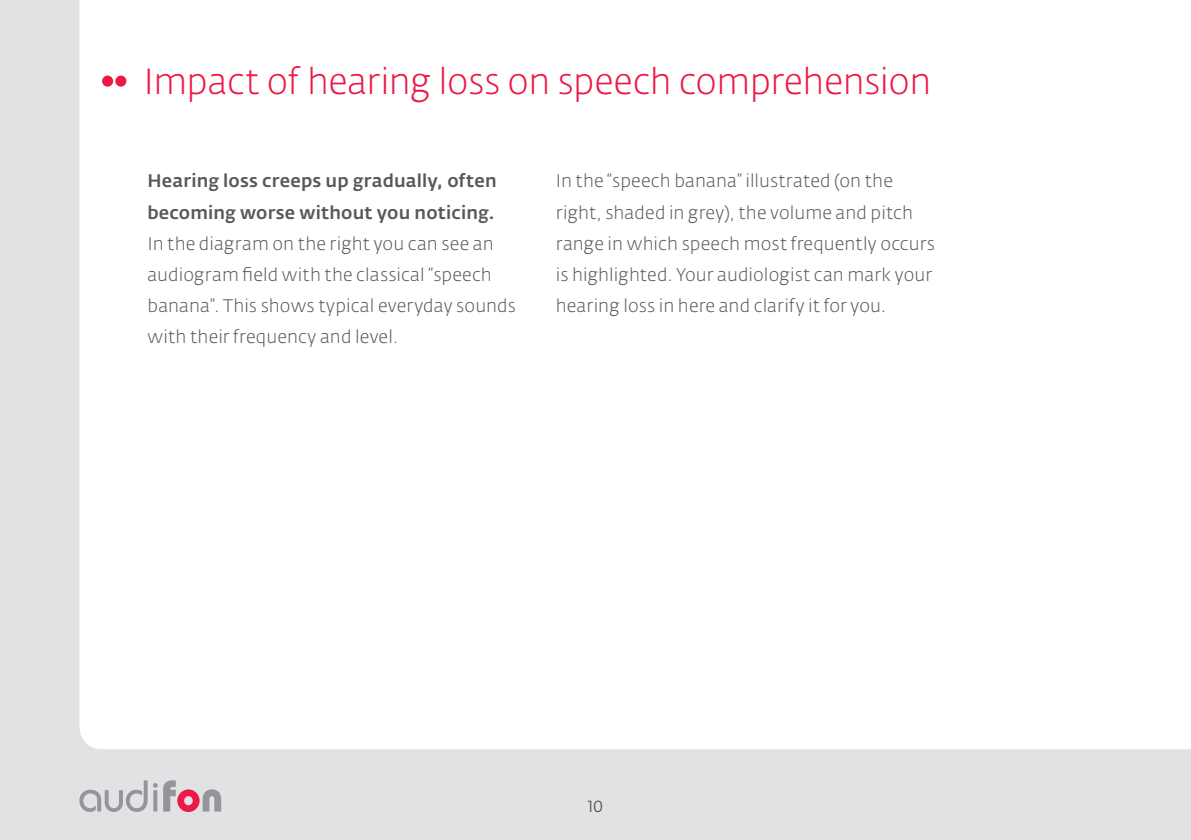
<style>
.page{position:relative;width:1191px;height:840px;background:#fff}
.page>*{position:absolute;margin:0;border:0;box-sizing:border-box;transform-origin:0 0}
.t1{font:300 36px "Fedra Sans Alt Pro";letter-spacing:-.01em;color:#ed1845}
.t2{font:300 18px/31.2px "Fedra Sans Alt Pro";letter-spacing:.005em;color:#57585a}
.t3{font:500 18px/31.2px "Fedra Sans Alt Pro";letter-spacing:.01em;color:#57585a}
.t4{font:16px "Fedra Sans Alt Pro";color:#57585a}
</style>
<div class="page">
<div style="left:0;top:0;width:1191px;height:839px;background:#e1e2e4"></div>
<div style="left:79px;top:0;width:1112px;height:748px;background:#fff"></div>
<div style="left:102px;top:75px;width:11px;height:12px;background:#ed1845;border-radius:50%"></div>
<div style="left:115px;top:75px;width:11px;height:12px;background:#ed1845;border-radius:50%"></div>
<svg style="left:79px;top:780px;width:142px;height:31px"></svg>
<h1 class="t1" style="left:143px;top:58px;width:789px">Impact of hearing loss on speech comprehension</h1>
<p class="t3" style="left:147px;top:165px;width:351px">Hearing loss creeps up gradually, often becoming worse without you noticing.</p>
<p class="t2" style="left:147px;top:228px;width:370px">In the diagram on the right you can see an audiogram field with the classical “speech banana”. This shows typical everyday sounds with their frequency and level.</p>
<p class="t2" style="left:556px;top:165px;width:381px">In the “speech banana” illustrated (on the right, shaded in grey), the volume and pitch range in which speech most frequently occurs is highlighted. Your audiologist can mark your hearing loss in here and clarify it for you.</p>
<p class="t4" style="left:588px;top:795px;width:17px">10</p>
</div>
